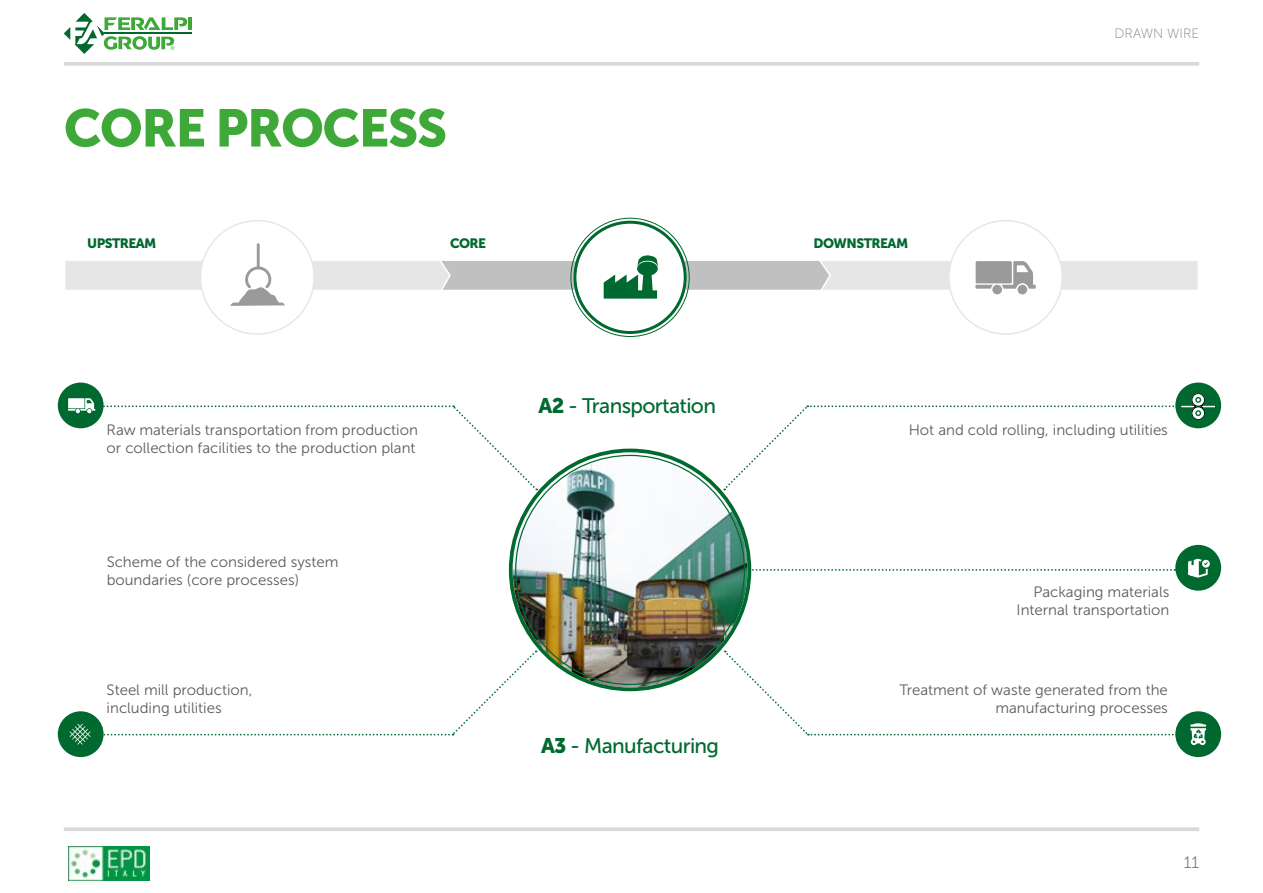
<style>
.page{position:relative;width:1263px;height:893px;background:#fff}
.page>*{position:absolute;margin:0;border:0;box-sizing:border-box;transform-origin:0 0}
.t1{font:52.5px "Museo Sans 900";letter-spacing:-.03em;color:#3ea938}
.t2{font:21px "Museo Sans 500";letter-spacing:-.03em;color:#00692f}
.t3{font:16.5px "Museo Sans 300";color:#818181}
.t4{font:15px/18px "Museo Sans 300";color:#5c5c5c}
.t5{font:13.5px "Museo Sans 900";letter-spacing:-.04em;color:#00692f}
.t6{font:13.5px "Museo Sans 100";color:#818181}
.s1{font-family:"Museo Sans 900"}
</style>
<div class="page">
<hr style="left:64px;top:62px;width:1135px;height:4px;background:#d9d9d9">
<hr style="left:64px;top:827px;width:1135px;height:4px;background:#d9d9d9">
<hr style="left:104px;top:33px;width:88px;height:1px;background:#00692f">
<hr style="left:188px;top:17px;width:4px;height:13px;background:#3ea938">
<svg style="left:64px;top:13px;width:123px;height:41px"></svg>
<img style="left:69px;top:846px;width:80px;height:34px">
<svg style="left:751px;top:569px;width:424px;height:2px"></svg>
<div style="left:812px;top:259px;width:387px;height:32px;background:#e6e6e6;border:2px solid #fff"></div>
<div style="left:949px;top:221px;width:113px;height:113px;background:#fff;border-radius:50%"></div>
<div style="left:948px;top:220px;width:115px;height:115px;border:2px solid #e6e6e6;border-radius:50%"></div>
<svg style="left:573px;top:221px;width:114px;height:113px"></svg>
<div style="left:58px;top:711px;width:46px;height:46px;background:#00692f;border-radius:50%"></div>
<svg style="left:64px;top:673px;width:449px;height:72px"></svg>
<div style="left:1175px;top:383px;width:46px;height:45px;background:#00692f;border-radius:50%"></div>
<svg style="left:747px;top:394px;width:469px;height:74px"></svg>
<div style="left:1175px;top:711px;width:46px;height:46px;background:#00692f;border-radius:50%"></div>
<svg style="left:747px;top:673px;width:459px;height:72px"></svg>
<img style="left:513px;top:455px;width:234px;height:232px">
<hr style="left:257px;top:243px;width:3px;height:26px;background:#9a9a9a">
<svg style="left:65px;top:251px;width:767px;height:55px"></svg>
<div style="left:976px;top:261px;width:36px;height:22px;background:#9a9a9a;border-radius:2px"></div>
<div style="left:992px;top:285px;width:10px;height:9px;background:#9a9a9a;border-radius:50%"></div>
<svg style="left:975px;top:285px;width:18px;height:4px"></svg>
<div style="left:1017px;top:285px;width:10px;height:9px;background:#9a9a9a;border-radius:50%"></div>
<svg style="left:1001px;top:261px;width:35px;height:31px"></svg>
<div style="left:58px;top:383px;width:46px;height:45px;background:#00692f;border-radius:50%"></div>
<svg style="left:63px;top:398px;width:474px;height:92px"></svg>
<div style="left:1175px;top:545px;width:46px;height:46px;background:#00692f;border-radius:50%"></div>
<svg style="left:1188px;top:559px;width:22px;height:19px"></svg>
<h1 class="t1" style="left:64px;top:98px;width:385px">CORE PROCESS</h1>
<p class="t5" style="left:87px;top:236px;width:71px">UPSTREAM</p>
<p class="t5" style="left:450px;top:236px;width:38px">CORE</p>
<p class="t5" style="left:814px;top:236px;width:96px">DOWNSTREAM</p>
<h2 class="t2" style="left:539px;top:394px;width:179px"><span class="s1">A2</span> - Transportation</h2>
<p class="t6" style="left:1114px;top:26px;width:86px">DRAWN WIRE</p>
<p class="t4" style="left:107px;top:421px;width:313px">Raw materials transportation from production or collection facilities to the production plant</p>
<p class="t4" style="left:107px;top:553px;width:233px">Scheme of the considered system boundaries (core processes)</p>
<p class="t4" style="left:107px;top:681px;width:147px">Steel mill production, including utilities</p>
<h2 class="t2" style="left:541px;top:734px;width:180px"><span class="s1">A3</span> - Manufacturing</h2>
<p class="t4" style="left:909px;top:421px;width:261px">Hot and cold rolling, including utilities</p>
<p class="t4" style="left:1016px;top:583px;width:154px;text-align:right">Packaging materials<br>Internal transportation</p>
<p class="t4" style="left:899px;top:681px;width:270px;text-align:right">Treatment of waste generated from the manufacturing processes</p>
<p class="t3" style="left:1184px;top:854px;width:17px">11</p>
</div>
